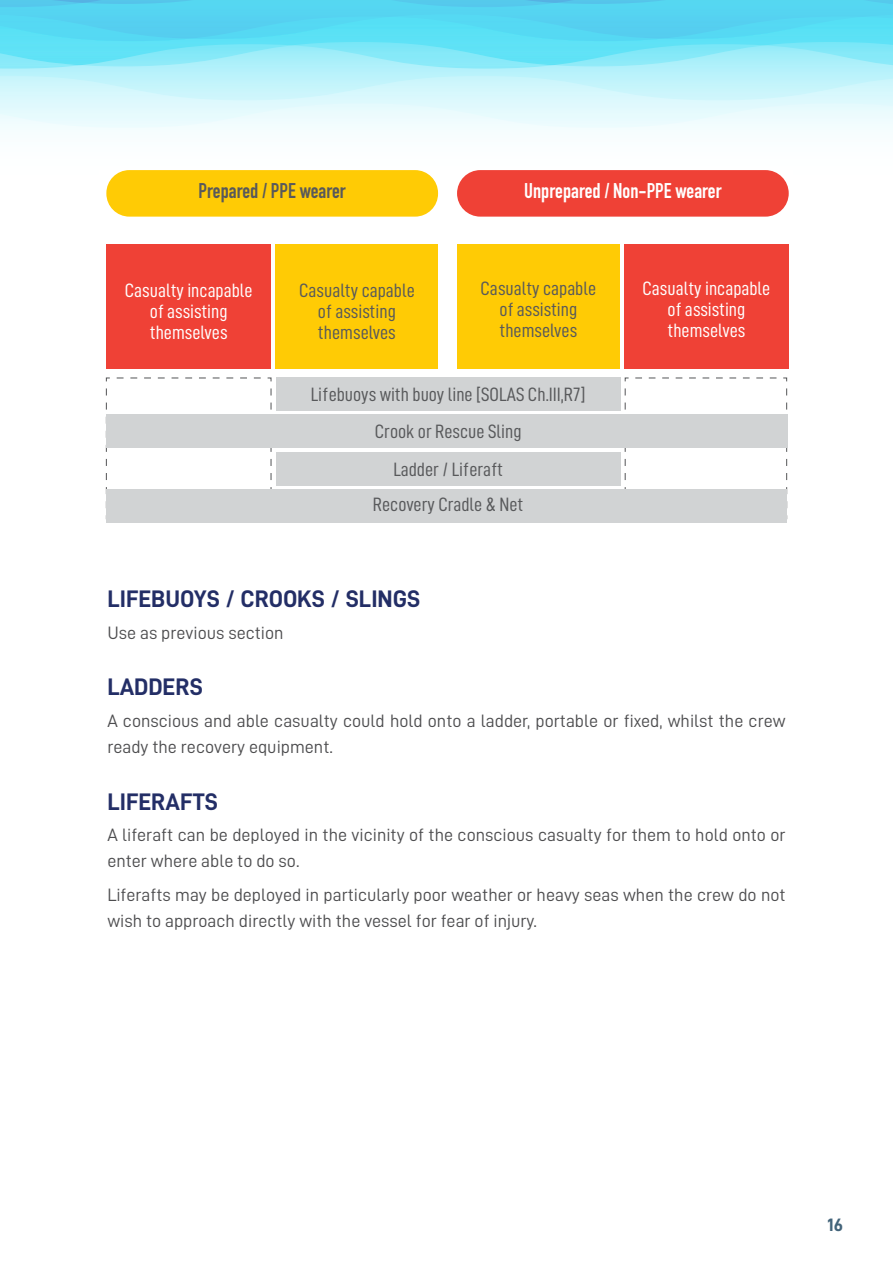
<style>
.page{position:relative;width:893px;height:1263px;background:#fff}
.page>*{position:absolute;margin:0;border:0;box-sizing:border-box;transform-origin:0 0}
.t1{font:24px "D DIN Bold";color:#232e66}
.t2{font:700 21px "DIN Condensed";color:#fff}
.t3{font:700 21px "DIN Condensed";color:#58595b}
.t4{font:19.35px/21.1px "D DIN Condensed";color:#58595b;text-align:center}
.t5{font:19.35px/21.1px "D DIN Condensed";color:#fff;text-align:center}
.t6{font:18px/25.5px "D DIN";color:#4d4d4f}
.t7{font:18px "D DIN Bold";color:#43647a}
</style>
<div class="page">
<div style="left:0;top:0;width:893px;height:196px;background:#fbfeff"></div>
<svg style="left:0;top:100px;width:893px;height:28px"></svg>
<svg style="left:0;top:69px;width:893px;height:31px;background:#c7f4fb"></svg>
<svg style="left:0;top:41px;width:893px;height:28px;background:#83e8f7"></svg>
<svg style="left:0;top:0;width:893px;height:41px;background:#55d6f1"></svg>
<div style="left:100px;top:170px;width:693px;height:355px;background:#fff"></div>
<svg style="left:105px;top:377px;width:6px;height:131px"></svg>
<svg style="left:117px;top:377px;width:155px;height:5px"></svg>
<svg style="left:267px;top:388px;width:5px;height:102px"></svg>
<svg style="left:624px;top:377px;width:164px;height:142px"></svg>
<div style="left:276px;top:377px;width:344px;height:33px;background:#d1d3d4"></div>
<div style="left:276px;top:452px;width:344px;height:33px;background:#d1d3d4"></div>
<div style="left:106px;top:490px;width:681px;height:33px;background:#d1d3d4"></div>
<div style="left:106px;top:414px;width:682px;height:34px;background:#d1d3d4"></div>
<div style="left:106px;top:245px;width:165px;height:124px;background:#ef4136"></div>
<div style="left:276px;top:245px;width:162px;height:124px;background:#ffcb05"></div>
<div style="left:624px;top:245px;width:165px;height:124px;background:#ef4136"></div>
<div style="left:457px;top:245px;width:162px;height:124px;background:#ffcb05"></div>
<div style="left:457px;top:170px;width:332px;height:47px;background:#ef4136;border-radius:23px"></div>
<div style="left:106px;top:170px;width:332px;height:47px;background:#ffcb05;border-radius:23px"></div>
<p class="t3" style="left:199px;top:177px;width:149px">Prepared / PPE wearer</p>
<p class="t2" style="left:524px;top:177px;width:199px">Unprepared / Non-PPE wearer</p>
<p class="t5" style="left:125px;top:279px;width:129px">Casualty incapable of assisting themselves</p>
<p class="t4" style="left:299px;top:279px;width:117px">Casualty capable of assisting themselves</p>
<p class="t4" style="left:480px;top:277px;width:117px">Casualty capable of assisting themselves</p>
<p class="t4" style="left:311px;top:376px;width:276px;line-height:37.2px">Lifebuoys with buoy line [SOLAS Ch.III,R7]<br>Crook or Rescue Sling<br>Ladder / Liferaft</p>
<p class="t4" style="left:373px;top:493px;width:152px">Recovery Cradle &amp; Net</p>
<p class="t5" style="left:642px;top:277px;width:129px">Casualty incapable of assisting themselves</p>
<h1 class="t1" style="left:107px;top:585px;width:314px">LIFEBUOYS / CROOKS / SLINGS</h1>
<p class="t6" style="left:107px;top:619px;width:178px">Use as previous section</p>
<h1 class="t1" style="left:107px;top:674px;width:97px">LADDERS</h1>
<p class="t6" style="left:107px;top:708px;width:680px">A conscious and able casualty could hold onto a ladder, portable or fixed, whilst the crew ready the recovery equipment.</p>
<h1 class="t1" style="left:107px;top:788px;width:112px">LIFERAFTS</h1>
<p class="t6" style="left:107px;top:822px;width:680px">A liferaft can be deployed in the vicinity of the conscious casualty for them to hold onto or enter where able to do so.</p>
<p class="t6" style="left:107px;top:882px;width:680px">Liferafts may be deployed in particularly poor weather or heavy seas when the crew do not wish to approach directly with the vessel for fear of injury.</p>
<p class="t7" style="left:827px;top:1214px;width:17px">16</p>
</div>
